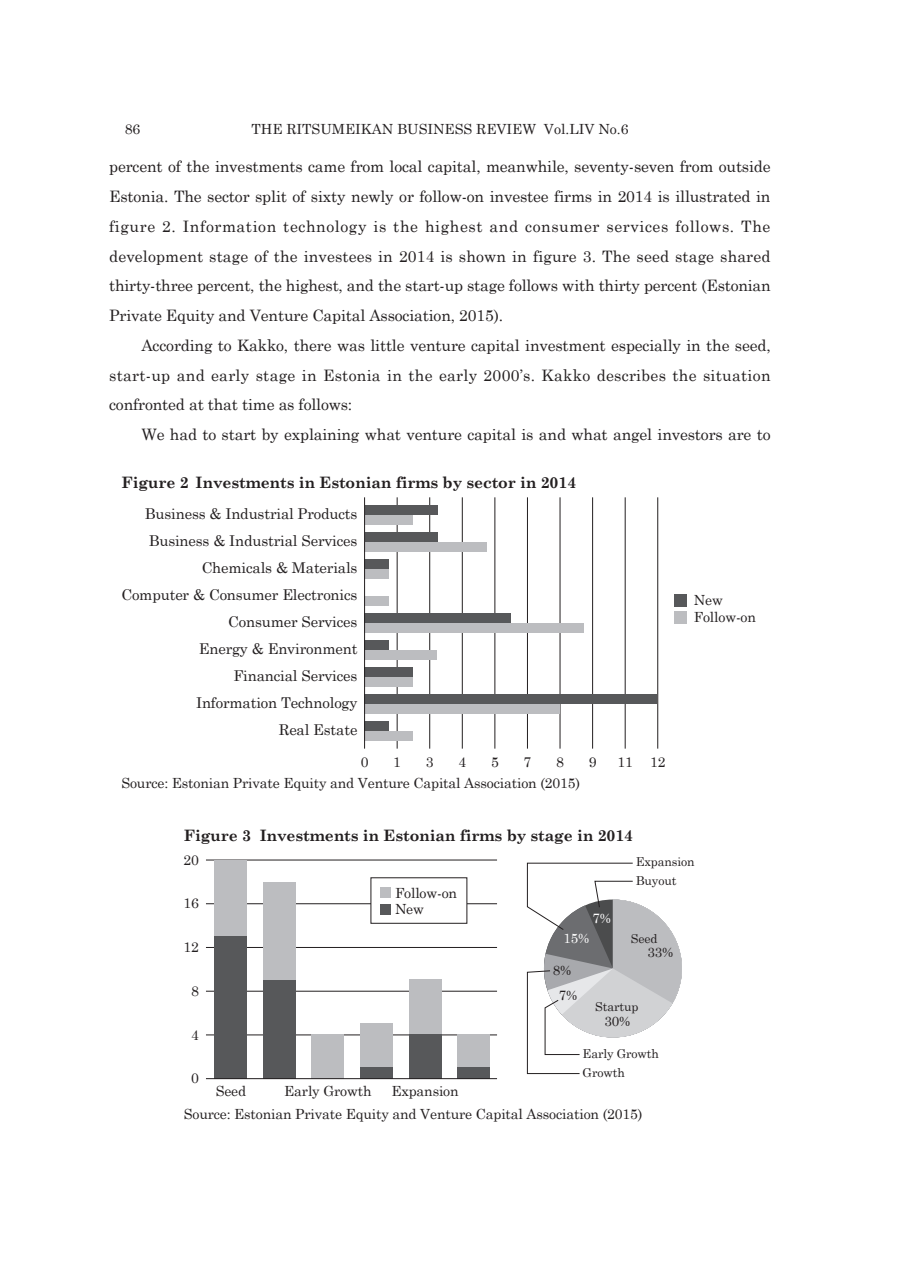
<style>
.page{position:relative;width:903px;height:1275px;background:#fff}
.page>*{position:absolute;margin:0;border:0;box-sizing:border-box;transform-origin:0 0}
.t1{font:15.75px/29.8px "Century Schoolbook";letter-spacing:-.01em;color:#231f20;text-align:justify}
.t2{font:700 15.75px "Century Schoolbook";letter-spacing:-.01em;color:#231f20}
.t3{font:14.88px/26.9px "Century Schoolbook";letter-spacing:-.01em;color:#231f20;text-align:right}
.t4{font:14px/17.2px "Century Schoolbook";letter-spacing:-.01em;color:#231f20}
.t5{font:13.47px "Century Schoolbook";color:#231f20}
.t6{font:13.47px "Century Schoolbook";color:#fff}
.t7{font:12.25px "Century Schoolbook";letter-spacing:-.01em;color:#231f20}
</style>
<div class="page">
<hr style="left:397px;top:497px;width:1px;height:252px;background:#231f20">
<hr style="left:429px;top:497px;width:1px;height:252px;background:#231f20">
<hr style="left:462px;top:497px;width:1px;height:252px;background:#231f20">
<hr style="left:494px;top:497px;width:1px;height:252px;background:#231f20">
<hr style="left:527px;top:497px;width:1px;height:252px;background:#231f20">
<hr style="left:560px;top:497px;width:1px;height:252px;background:#231f20">
<hr style="left:592px;top:497px;width:1px;height:252px;background:#231f20">
<hr style="left:625px;top:497px;width:1px;height:252px;background:#231f20">
<hr style="left:657px;top:497px;width:1px;height:252px;background:#231f20">
<div style="left:365px;top:506px;width:72px;height:9px;background:#57585a"></div>
<div style="left:365px;top:515px;width:48px;height:10px;background:#bcbdc0"></div>
<div style="left:365px;top:533px;width:72px;height:9px;background:#57585a"></div>
<div style="left:365px;top:542px;width:122px;height:10px;background:#bcbdc0"></div>
<div style="left:365px;top:560px;width:24px;height:9px;background:#57585a"></div>
<div style="left:365px;top:569px;width:24px;height:10px;background:#bcbdc0"></div>
<div style="left:365px;top:596px;width:24px;height:10px;background:#bcbdc0"></div>
<div style="left:365px;top:613px;width:146px;height:10px;background:#57585a"></div>
<div style="left:365px;top:623px;width:219px;height:10px;background:#bcbdc0"></div>
<div style="left:365px;top:640px;width:24px;height:10px;background:#57585a"></div>
<div style="left:365px;top:650px;width:72px;height:10px;background:#bcbdc0"></div>
<div style="left:365px;top:667px;width:48px;height:10px;background:#57585a"></div>
<div style="left:365px;top:677px;width:48px;height:10px;background:#bcbdc0"></div>
<div style="left:365px;top:694px;width:292px;height:10px;background:#57585a"></div>
<div style="left:365px;top:704px;width:195px;height:10px;background:#bcbdc0"></div>
<div style="left:365px;top:721px;width:24px;height:10px;background:#57585a"></div>
<div style="left:365px;top:731px;width:48px;height:10px;background:#bcbdc0"></div>
<div style="left:674px;top:594px;width:13px;height:12px;background:#57585a"></div>
<div style="left:674px;top:611px;width:13px;height:13px;background:#bcbdc0"></div>
<hr style="left:364px;top:497px;width:1px;height:252px;background:#231f20">
<hr style="left:206px;top:1035px;width:291px;height:1px;background:#231f20">
<hr style="left:206px;top:991px;width:291px;height:1px;background:#231f20">
<hr style="left:206px;top:947px;width:291px;height:1px;background:#231f20">
<hr style="left:206px;top:903px;width:291px;height:1px;background:#231f20">
<hr style="left:206px;top:860px;width:291px;height:1px;background:#231f20">
<div style="left:214px;top:936px;width:33px;height:143px;background:#57585a"></div>
<div style="left:263px;top:980px;width:33px;height:99px;background:#57585a"></div>
<div style="left:312px;top:1035px;width:32px;height:44px;background:#bcbdc0"></div>
<div style="left:360px;top:1067px;width:33px;height:12px;background:#57585a"></div>
<div style="left:409px;top:1034px;width:32px;height:45px;background:#57585a"></div>
<div style="left:457px;top:1067px;width:33px;height:12px;background:#57585a"></div>
<div style="left:214px;top:860px;width:33px;height:76px;background:#bcbdc0"></div>
<div style="left:263px;top:882px;width:33px;height:98px;background:#bcbdc0"></div>
<div style="left:360px;top:1024px;width:33px;height:43px;background:#bcbdc0"></div>
<div style="left:409px;top:980px;width:32px;height:54px;background:#bcbdc0"></div>
<div style="left:457px;top:1035px;width:33px;height:32px;background:#bcbdc0"></div>
<hr style="left:206px;top:1078px;width:291px;height:1px;background:#231f20">
<svg style="left:527px;top:863px;width:155px;height:211px"></svg>
<div style="left:371px;top:878px;width:96px;height:45px;background:#fff"></div>
<div style="left:380px;top:887px;width:11px;height:11px;background:#bcbdc0"></div>
<div style="left:380px;top:904px;width:11px;height:11px;background:#57585a"></div>
<p class="t4" style="left:125px;top:120px;width:17px">86</p>
<p class="t4" style="left:251px;top:120px;width:378px">THE RITSUMEIKAN BUSINESS REVIEW Vol.LIV No.6</p>
<p class="t1" style="left:109px;top:151px;width:663px">percent of the investments came from local capital, meanwhile, seventy-seven from outside Estonia. The sector split of sixty newly or follow-on investee firms in 2014 is illustrated in figure 2. Information technology is the highest and consumer services follows. The development stage of the investees in 2014 is shown in figure 3. The seed stage shared thirty-three percent, the highest, and the start-up stage follows with thirty percent (Estonian Private Equity and Venture Capital Association, 2015).</p>
<p class="t1" style="left:109px;top:330px;width:663px;text-indent:32px">According to Kakko, there was little venture capital investment especially in the seed, start-up and early stage in Estonia in the early 2000’s. Kakko describes the situation confronted at that time as follows:</p>
<p class="t1" style="left:141px;top:419px;width:631px">We had to start by explaining what venture capital is and what angel investors are to</p>
<p class="t2" style="left:121px;top:472px;width:456px">Figure 2 Investments in Estonian firms by sector in 2014</p>
<p class="t3" style="left:121px;top:500px;width:238px">Business &amp; Industrial Products<br>Business &amp; Industrial Services<br>Chemicals &amp; Materials<br>Computer &amp; Consumer Electronics<br>Consumer Services<br>Energy &amp; Environment<br>Financial Services<br>Information Technology<br>Real Estate</p>
<p class="t4" style="left:361px;top:753px;width:9px">0</p>
<p class="t4" style="left:393px;top:753px;width:9px">1</p>
<p class="t4" style="left:426px;top:753px;width:9px">3</p>
<p class="t4" style="left:458px;top:753px;width:9px">4</p>
<p class="t4" style="left:491px;top:753px;width:9px">5</p>
<p class="t4" style="left:524px;top:753px;width:9px">7</p>
<p class="t4" style="left:556px;top:753px;width:9px">8</p>
<p class="t4" style="left:589px;top:753px;width:9px">9</p>
<p class="t4" style="left:617px;top:753px;width:49px">11 12</p>
<p class="t4" style="left:121px;top:774px;width:460px">Source: Estonian Private Equity and Venture Capital Association (2015)</p>
<p class="t2" style="left:184px;top:826px;width:451px">Figure 3 Investments in Estonian firms by stage in 2014</p>
<p class="t4" style="left:694px;top:591px;width:64px">New<br>Follow-on</p>
<p class="t4" style="left:183px;top:850px;width:17px">20</p>
<p class="t4" style="left:183px;top:894px;width:17px">16</p>
<p class="t4" style="left:183px;top:938px;width:17px">12</p>
<p class="t4" style="left:191px;top:982px;width:9px">8</p>
<p class="t4" style="left:191px;top:1025px;width:9px">4</p>
<p class="t4" style="left:191px;top:1069px;width:9px">0</p>
<p class="t4" style="left:395px;top:884px;width:64px">Follow-on<br>New</p>
<p class="t4" style="left:216px;top:1082px;width:32px">Seed</p>
<p class="t4" style="left:284px;top:1082px;width:89px">Early Growth</p>
<p class="t4" style="left:391px;top:1082px;width:69px">Expansion</p>
<p class="t7" style="left:636px;top:854px;width:60px">Expansion</p>
<p class="t6" style="left:592px;top:910px;width:20px">7%</p>
<p class="t6" style="left:563px;top:929px;width:27px">15%</p>
<p class="t5" style="left:553px;top:961px;width:20px">8%</p>
<p class="t7" style="left:636px;top:873px;width:42px">Buyout</p>
<p class="t7" style="left:631px;top:931px;width:28px">Seed</p>
<p class="t5" style="left:647px;top:944px;width:27px">33%</p>
<p class="t5" style="left:559px;top:987px;width:20px">7%</p>
<p class="t7" style="left:595px;top:999px;width:45px">Startup</p>
<p class="t5" style="left:604px;top:1013px;width:27px">30%</p>
<p class="t7" style="left:583px;top:1046px;width:78px">Early Growth</p>
<p class="t7" style="left:583px;top:1065px;width:44px">Growth</p>
<p class="t4" style="left:184px;top:1105px;width:460px">Source: Estonian Private Equity and Venture Capital Association (2015)</p>
</div>
